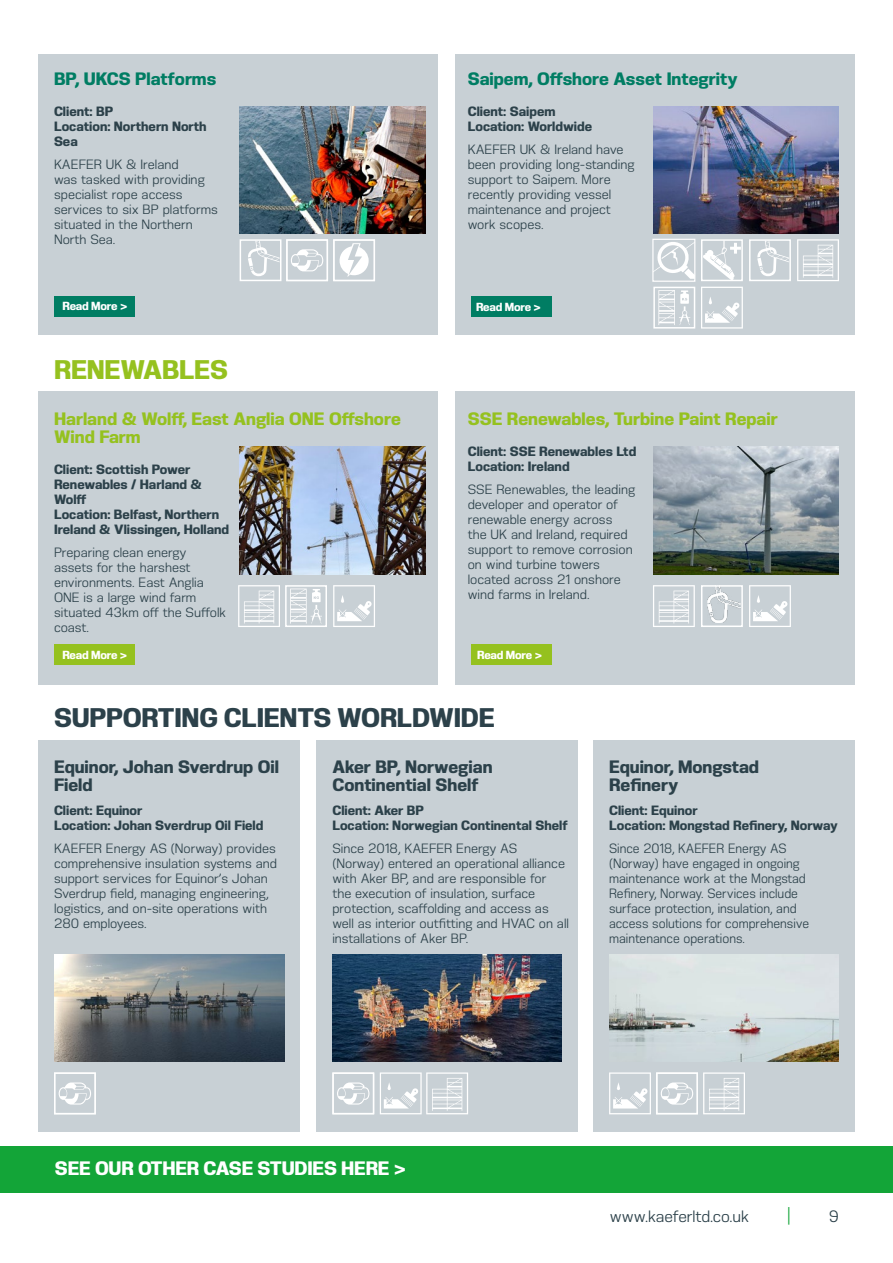
<style>
.page{position:relative;width:893px;height:1263px;background:#fff}
.page>*{position:absolute;margin:0;border:0;box-sizing:border-box;transform-origin:0 0}
.t1{font:700 27px "KAEFER";letter-spacing:-.01em;color:#2c414a}
.t2{font:700 27px "KAEFER";letter-spacing:-.01em;color:#95c11f}
.t3{font:700 19.5px "KAEFER";letter-spacing:-.01em;color:#fff}
.t4{font:700 18px/18px "KAEFER";color:#2c414a}
.t5{font:700 18px/18px "KAEFER";color:#95c11f}
.t6{font:700 18px "KAEFER";color:#007d63}
.t7{font:16.5px "KAEFER";color:#2c414a}
.t8{font:16.5px "KAEFER";color:#13a538}
.t9{font:13.5px/15px "KAEFER";color:#2c414a}
.t10{font:700 13.5px/15px "KAEFER";color:#2c414a}
.t11{font:13.5px/15px "KAEFER";color:#2c414a;scale:.96 1}
.t12{font:700 11.7px "KAEFER";letter-spacing:-.02em;color:#fff}
</style>
<div class="page">
<div style="left:455px;top:391px;width:400px;height:294px;background:#c8d0d5"></div>
<div style="left:455px;top:54px;width:400px;height:281px;background:#c8d0d5"></div>
<div style="left:38px;top:391px;width:400px;height:294px;background:#c8d0d5"></div>
<div style="left:38px;top:740px;width:262px;height:391px;background:#c8d0d5"></div>
<div style="left:316px;top:740px;width:262px;height:391px;background:#c8d0d5"></div>
<div style="left:593px;top:740px;width:262px;height:391px;background:#c8d0d5"></div>
<div style="left:38px;top:54px;width:400px;height:281px;background:#c8d0d5"></div>
<div style="left:54px;top:644px;width:81px;height:21px;background:#95c11f"></div>
<div style="left:471px;top:644px;width:80px;height:21px;background:#95c11f"></div>
<img style="left:240px;top:446px;width:185px;height:128px">
<img style="left:55px;top:955px;width:229px;height:106px">
<img style="left:240px;top:106px;width:185px;height:128px">
<img style="left:653px;top:446px;width:186px;height:128px">
<img style="left:332px;top:955px;width:230px;height:106px">
<img style="left:609px;top:955px;width:230px;height:106px">
<img style="left:653px;top:106px;width:186px;height:128px">
<div style="left:54px;top:296px;width:81px;height:21px;background:#007d63"></div>
<div style="left:471px;top:296px;width:81px;height:21px;background:#007d63"></div>
<div style="left:0;top:1146px;width:893px;height:46px;background:#13a538"></div>
<svg style="left:238px;top:585px;width:42px;height:42px"></svg>
<svg style="left:654px;top:242px;width:39px;height:37px"></svg>
<div style="left:652px;top:239px;width:43px;height:43px;border:1px solid #fff"></div>
<svg style="left:653px;top:585px;width:42px;height:42px"></svg>
<svg style="left:290px;top:588px;width:32px;height:36px"></svg>
<div style="left:285px;top:585px;width:42px;height:42px;border:2px solid #fff"></div>
<svg style="left:658px;top:290px;width:32px;height:35px"></svg>
<div style="left:653px;top:287px;width:42px;height:42px;border:2px solid #fff"></div>
<svg style="left:248px;top:242px;width:30px;height:34px"></svg>
<div style="left:240px;top:239px;width:41px;height:42px;border:2px solid #fff"></div>
<svg style="left:757px;top:242px;width:31px;height:34px"></svg>
<div style="left:749px;top:239px;width:42px;height:42px;border:2px solid #fff"></div>
<svg style="left:333px;top:585px;width:42px;height:42px"></svg>
<svg style="left:380px;top:1072px;width:88px;height:42px"></svg>
<svg style="left:797px;top:239px;width:42px;height:42px"></svg>
<svg style="left:701px;top:287px;width:42px;height:42px"></svg>
<svg style="left:749px;top:585px;width:42px;height:42px"></svg>
<svg style="left:609px;top:1072px;width:136px;height:42px"></svg>
<div style="left:656px;top:1072px;width:42px;height:42px;border:2px solid #fff"></div>
<svg style="left:337px;top:1082px;width:33px;height:23px"></svg>
<div style="left:332px;top:1072px;width:42px;height:42px;border:2px solid #fff"></div>
<svg style="left:58px;top:1082px;width:33px;height:23px"></svg>
<div style="left:54px;top:1072px;width:42px;height:42px;border:2px solid #fff"></div>
<svg style="left:286px;top:239px;width:83px;height:42px"></svg>
<div style="left:333px;top:239px;width:42px;height:42px;border:2px solid #fff"></div>
<svg style="left:704px;top:242px;width:36px;height:36px"></svg>
<div style="left:701px;top:239px;width:42px;height:42px;border:2px solid #fff"></div>
<img style="left:707px;top:588px;width:33px;height:35px">
<div style="left:701px;top:585px;width:42px;height:42px;border:2px solid #fff"></div>
<h3 class="t6" style="left:54px;top:68px;width:164px">BP, UKCS Platforms</h3>
<p class="t10" style="left:54px;top:104px;width:154px">Client: BP<br>Location: Northern North<br>Sea</p>
<p class="t9" style="left:54px;top:157px;width:166px">KAEFER UK &amp; Ireland<br>was tasked with providing specialist rope access services to six BP platforms situated in the Northern<br>North Sea.</p>
<h3 class="t6" style="left:468px;top:68px;width:271px">Saipem, Offshore Asset Integrity</h3>
<p class="t10" style="left:468px;top:104px;width:126px">Client: Saipem<br>Location: Worldwide</p>
<p class="t9" style="left:468px;top:142px;width:168px">KAEFER UK &amp; Ireland have been providing long-standing support to Saipem. More recently providing vessel maintenance and project work scopes.</p>
<p class="t12" style="left:62px;top:300px;width:67px">Read More &gt;</p>
<p class="t12" style="left:476px;top:300px;width:67px">Read More &gt;</p>
<h1 class="t2" style="left:54px;top:354px;width:175px">RENEWABLES</h1>
<h3 class="t5" style="left:54px;top:410px;width:348px">Harland &amp; Wolff, East Anglia ONE Offshore<br>Wind Farm</h3>
<p class="t10" style="left:54px;top:462px;width:177px">Client: Scottish Power<br>Renewables / Harland &amp;<br>Wolff<br>Location: Belfast, Northern<br>Ireland &amp; Vlissingen, Holland</p>
<p class="t9" style="left:54px;top:545px;width:174px">Preparing clean energy assets for the harshest environments. East Anglia<br>ONE is a large wind farm situated 43km off the Suffolk coast.</p>
<h3 class="t5" style="left:468px;top:410px;width:311px">SSE Renewables, Turbine Paint Repair</h3>
<p class="t10" style="left:468px;top:444px;width:170px">Client: SSE Renewables Ltd<br>Location: Ireland</p>
<p class="t9" style="left:468px;top:482px;width:169px">SSE Renewables, the leading developer and operator of renewable energy across<br>the UK and Ireland, required support to remove corrosion on wind turbine towers located across 21 onshore wind farms in Ireland.</p>
<p class="t12" style="left:62px;top:648px;width:67px">Read More &gt;</p>
<p class="t12" style="left:477px;top:648px;width:67px">Read More &gt;</p>
<h1 class="t1" style="left:54px;top:703px;width:442px">SUPPORTING CLIENTS WORLDWIDE</h1>
<h3 class="t4" style="left:54px;top:758px;width:226px">Equinor, Johan Sverdrup Oil<br>Field</h3>
<p class="t10" style="left:54px;top:803px;width:211px">Client: Equinor<br>Location: Johan Sverdrup Oil Field</p>
<p class="t9" style="left:54px;top:841px;width:224px">KAEFER Energy AS (Norway) provides comprehensive insulation systems and support services for Equinor’s Johan Sverdrup field, managing engineering, logistics, and on-site operations with 280 employees.</p>
<h3 class="t4" style="left:332px;top:758px;width:162px">Aker BP, Norwegian<br>Continential Shelf</h3>
<p class="t10" style="left:332px;top:803px;width:237px">Client: Aker BP<br>Location: Norwegian Continental Shelf</p>
<p class="t9" style="left:332px;top:841px;width:238px">Since 2018, KAEFER Energy AS (Norway) entered an operational alliance with Aker BP, and are responsible for<br>the execution of insulation, surface protection, scaffolding and access as well as interior outfitting and HVAC on all installations of Aker BP.</p>
<h3 class="t4" style="left:609px;top:758px;width:152px">Equinor, Mongstad<br>Refinery</h3>
<p class="t10" style="left:609px;top:803px;width:230px">Client: Equinor<br>Location: Mongstad Refinery, Norway</p>
<p class="t11" style="left:609px;top:841px;width:210px">Since 2018, KAEFER Energy AS (Norway) have engaged in ongoing maintenance work at the Mongstad Refinery, Norway. Services include surface protection, insulation, and access solutions for comprehensive maintenance operations.</p>
<h2 class="t3" style="left:55px;top:1158px;width:353px">SEE OUR OTHER CASE STUDIES HERE &gt;</h2>
<p class="t7" style="left:610px;top:1207px;width:141px">www.kaeferltd.co.uk</p>
<p class="t8" style="left:787px;top:1205px;width:6px">|</p>
<p class="t7" style="left:829px;top:1207px;width:12px">9</p>
</div>
